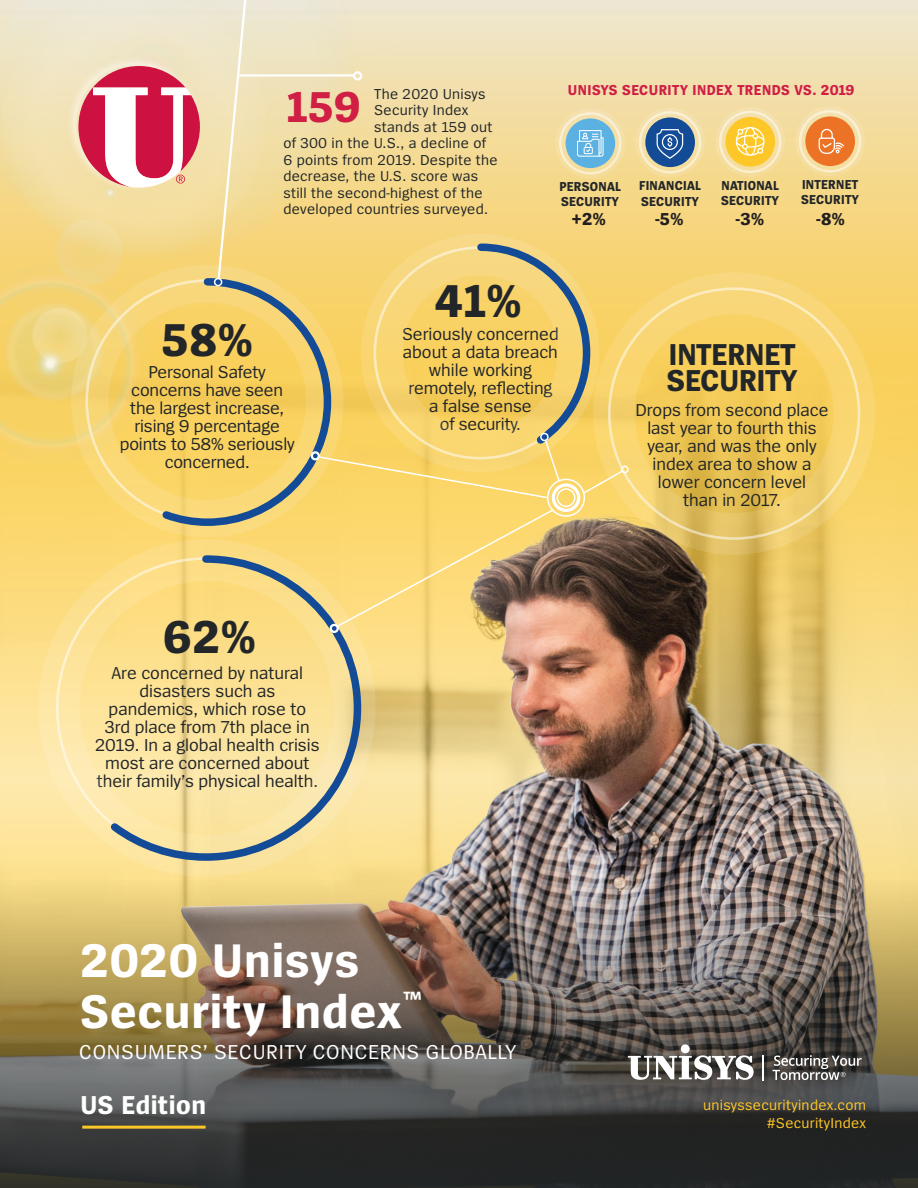
<style>
.page{position:relative;width:918px;height:1188px;background:#fff}
.page>*{position:absolute;margin:0;border:0;box-sizing:border-box;transform-origin:0 0}
.t1{font:700 49.05px/51px "Spiegel OT";letter-spacing:.02em;color:#fff}
.t2{font:700 48px "Spiegel OT";color:#222628}
.t3{font:700 45px "Spiegel OT";color:#d01e45}
.t4{font:700 31.5px/27px "Spiegel OT";color:#222628}
.t5{font:700 27px "Spiegel OT";letter-spacing:.02em;color:#fff}
.t6{font:21px "Spiegel OT";letter-spacing:.035em;color:#fff}
.t7{font:18px/18px "Spiegel OT";color:#222628;text-align:center}
.t8{font:700 18px "Spiegel OT";color:#231f20}
.t9{font:15px "Spiegel OT";letter-spacing:.02em;color:#222628}
.t10{font:15px/18px "Spiegel OT";letter-spacing:.02em;color:#fec728;text-align:right}
.t11{font:700 15px "Spiegel OT";letter-spacing:.035em;color:#d01e45}
.t12{font:700 13.5px/15px "Spiegel OT";letter-spacing:.02em;color:#222628}
</style>
<div class="page">
<svg style="left:440px;top:0;width:478px;height:472px;background:#f3d88c"></svg>
<img style="left:0;top:472px;width:918px;height:716px">
<svg style="left:628px;top:1055px;width:126px;height:25px"></svg>
<div style="left:681px;top:1044px;width:9px;height:9px;background:#fff;border-radius:50%"></div>
<svg style="left:763px;top:1055px;width:1px;height:26px"></svg>
<svg style="left:772px;top:1055px;width:90px;height:25px;background:#6b6967"></svg>
<img style="left:0;top:0;width:440px;height:531px">
<svg style="left:78px;top:66px;width:122px;height:122px"></svg>
<div style="left:555px;top:109px;width:70px;height:69px;border:38px solid #fff;border-radius:50%"></div>
<div style="left:559px;top:112px;width:62px;height:63px;border:2px solid #fff;border-radius:50%"></div>
<div style="left:566px;top:118px;width:49px;height:50px;background:#5cb1e3;border-radius:50%"></div>
<svg style="left:577px;top:130px;width:27px;height:27px"></svg>
<div style="left:715px;top:107px;width:70px;height:70px;border:38px solid #fff;border-radius:50%"></div>
<div style="left:719px;top:111px;width:62px;height:62px;border:2px solid #fff;border-radius:50%"></div>
<div style="left:725px;top:117px;width:50px;height:50px;background:#fec728;border-radius:50%"></div>
<svg style="left:735px;top:127px;width:30px;height:29px"></svg>
<div style="left:635px;top:107px;width:70px;height:70px;border:38px solid #fff;border-radius:50%"></div>
<div style="left:639px;top:111px;width:62px;height:63px;border:2px solid #fff;border-radius:50%"></div>
<div style="left:645px;top:117px;width:50px;height:50px;background:#144b97;border-radius:50%"></div>
<svg style="left:657px;top:129px;width:26px;height:30px"></svg>
<div style="left:795px;top:106px;width:70px;height:70px;border:38px solid #fff;border-radius:50%"></div>
<div style="left:799px;top:110px;width:62px;height:63px;border:2px solid #fff;border-radius:50%"></div>
<div style="left:805px;top:116px;width:50px;height:50px;background:#ec7325;border-radius:50%"></div>
<svg style="left:819px;top:128px;width:25px;height:26px"></svg>
<hr style="left:82px;top:1126px;width:124px;height:3px;background:#fec728">
<hr style="left:238px;top:74px;width:115px;height:3px;background:#fff">
<svg style="left:351px;top:70px;width:12px;height:10px"></svg>
<div style="left:593px;top:273px;width:282px;height:282px;border:42px solid #fff;border-radius:50%"></div>
<div style="left:552px;top:483px;width:28px;height:29px;border:3px solid #fff;border-radius:50%"></div>
<div style="left:557px;top:488px;width:18px;height:19px;border:2px solid #fff;border-radius:50%"></div>
<div style="left:547px;top:479px;width:38px;height:38px;border:2px solid #fff;border-radius:50%"></div>
<div style="left:621px;top:466px;width:8px;height:7px;border:2px solid #fff;border-radius:50%"></div>
<div style="left:71px;top:265px;width:272px;height:272px;border:37px solid #fff;border-radius:50%"></div>
<svg style="left:157px;top:274px;width:178px;height:256px;background:#eccb6a"></svg>
<div style="left:38px;top:539px;width:338px;height:338px;border:42px solid #fff;border-radius:50%"></div>
<svg style="left:318px;top:240px;width:306px;height:259px;background:#f0cf6e"></svg>
<div style="left:311px;top:451px;width:9px;height:9px;border:2px solid #fff;border-radius:50%"></div>
<svg style="left:213px;top:0;width:44px;height:286px;background:#efdfad"></svg>
<svg style="left:104px;top:552px;width:261px;height:313px;background:#efd995"></svg>
<div style="left:330px;top:624px;width:9px;height:9px;border:2px solid #fff;border-radius:50%"></div>
<p class="t9" style="left:374px;top:86px;width:113px">The 2020 Unisys</p>
<p class="t9" style="left:374px;top:102px;width:96px">Security Index</p>
<p class="t9" style="left:374px;top:119px;width:120px">stands at 159 out</p>
<p class="t9" style="left:283px;top:135px;width:204px">of 300 in the U.S., a decline of</p>
<p class="t9" style="left:283px;top:152px;width:216px">6 points from 2019. Despite the</p>
<p class="t9" style="left:283px;top:168px;width:196px">decrease, the U.S. score was</p>
<p class="t9" style="left:283px;top:185px;width:201px">still the second-highest of the</p>
<p class="t9" style="left:283px;top:201px;width:206px">developed countries surveyed.</p>
<h3 class="t3" style="left:287px;top:84px;width:75px">159</h3>
<h2 class="t2" style="left:435px;top:276px;width:88px">41%</h2>
<p class="t11" style="left:568px;top:82px;width:288px">UNISYS SECURITY INDEX TRENDS VS. 2019</p>
<p class="t12" style="left:639px;top:178px;width:63px;line-height:16.2px">FINANCIAL<br>SECURITY</p>
<p class="t12" style="left:801px;top:178px;width:59px">INTERNET<br>SECURITY</p>
<p class="t12" style="left:559px;top:180px;width:63px">PERSONAL<br>SECURITY</p>
<p class="t12" style="left:721px;top:178px;width:59px">NATIONAL<br>SECURITY</p>
<p class="t8" style="left:571px;top:209px;width:36px">+2%</p>
<p class="t8" style="left:655px;top:209px;width:30px">-5%</p>
<p class="t8" style="left:736px;top:209px;width:30px">-3%</p>
<p class="t8" style="left:817px;top:209px;width:30px">-8%</p>
<h2 class="t2" style="left:161px;top:315px;width:93px">58%</h2>
<p class="t7" style="left:120px;top:363px;width:176px">Personal Safety concerns have seen the largest increase, rising 9 percentage points to 58% seriously concerned.</p>
<h2 class="t2" style="left:163px;top:611px;width:94px">62%</h2>
<p class="t7" style="left:95px;top:665px;width:226px">Are concerned by natural disasters such as pandemics, which rose to<br>3rd place from 7th place in<br>2019. In a global health crisis most are concerned about their family’s physical health.</p>
<p class="t7" style="left:402px;top:325px;width:158px">Seriously concerned about a data breach while working remotely, reflecting a false sense<br>of security.</p>
<h1 class="t1" style="left:80px;top:936px;width:343px">2020 Unisys<br>Security Index<sup>™</sup></h1>
<p class="t6" style="left:79px;top:1041px;width:439px">CONSUMERS’ SECURITY CONCERNS GLOBALLY</p>
<h3 class="t5" style="left:80px;top:1090px;width:127px">US Edition</h3>
<h3 class="t4" style="left:667px;top:341px;width:132px">INTERNET<br>SECURITY</h3>
<p class="t7" style="left:635px;top:401px;width:195px">Drops from second place last year to fourth this year, and was the only index area to show a lower concern level<br>than in 2017.</p>
<p class="t10" style="left:703px;top:1096px;width:165px">unisyssecurityindex.com #SecurityIndex</p>
</div>
